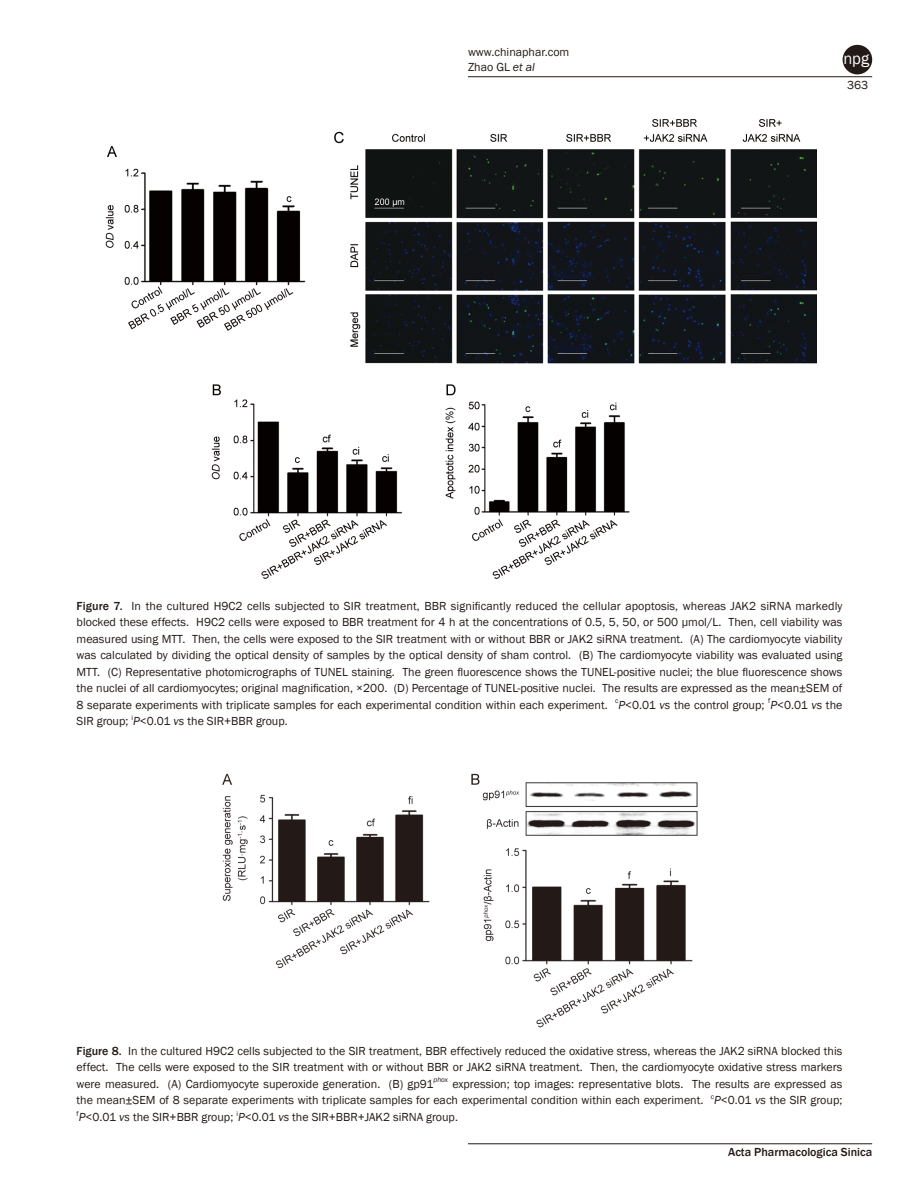
<style>
.page{position:relative;width:919px;height:1195px;background:#fff}
.page>*{position:absolute;margin:0;border:0;box-sizing:border-box;transform-origin:0 0}
.t1{font:16.5px "Franklin Gothic";color:#fff}
.图表注{font:12px/16.5px "Franklin Gothic";color:#231916;text-align:justify}
.t2{font:500 12px "Franklin Gothic";color:#231916}
.s1{font-style:italic}
.s2{font-weight:500}
</style>
<div class="page">
<hr style="left:468px;top:76px;width:404px;height:1px;background:#231916">
<hr style="left:468px;top:1143px;width:404px;height:1px;background:#231916">
<div style="left:842px;top:45px;width:30px;height:29px;background:#231916;border-radius:50%"></div>
<img style="left:222px;top:773px;width:476px;height:255px">
<img style="left:105px;top:119px;width:711px;height:460px">
<p class="图表注" style="left:468px;top:45px;width:103px;line-height:15px">www.chinaphar.com<br>Zhao GL <span class="s1">et al</span></p>
<h1 class="t1" style="left:843px;top:48px;width:27px">npg</h1>
<p class="图表注" style="left:847px;top:77px;width:23px">363</p>
<p class="图表注" style="left:77px;top:597px;width:767px"><span class="s2">Figure 7.</span> In the cultured H9C2 cells subjected to SIR treatment, BBR significantly reduced the cellular apoptosis, whereas JAK2 siRNA markedly blocked these effects. H9C2 cells were exposed to BBR treatment for 4 h at the concentrations of 0.5, 5, 50, or 500 μmol/L. Then, cell viability was measured using MTT. Then, the cells were exposed to the SIR treatment with or without BBR or JAK2 siRNA treatment. (A) The cardiomyocyte viability was calculated by dividing the optical density of samples by the optical density of sham control. (B) The cardiomyocyte viability was evaluated using MTT. (C) Representative photomicrographs of TUNEL staining. The green fluorescence shows the TUNEL-positive nuclei; the blue fluorescence shows the nuclei of all cardiomyocytes; original magnification, ×200. (D) Percentage of TUNEL-positive nuclei. The results are expressed as the mean±SEM of 8 separate experiments with triplicate samples for each experimental condition within each experiment. <sup>c</sup><span class="s1">P</span>&lt;0.01 <span class="s1">vs</span> the control group; <sup>f</sup><span class="s1">P</span>&lt;0.01 <span class="s1">vs</span> the SIR group; <sup>i</sup><span class="s1">P</span>&lt;0.01 <span class="s1">vs</span> the SIR+BBR group.</p>
<p class="图表注" style="left:77px;top:1043px;width:767px"><span class="s2">Figure 8.</span> In the cultured H9C2 cells subjected to the SIR treatment, BBR effectively reduced the oxidative stress, whereas the JAK2 siRNA blocked this effect. The cells were exposed to the SIR treatment with or without BBR or JAK2 siRNA treatment. Then, the cardiomyocyte oxidative stress markers were measured. (A) Cardiomyocyte superoxide generation. (B) gp91<sup>phox</sup> expression; top images: representative blots. The results are expressed as the mean±SEM of 8 separate experiments with triplicate samples for each experimental condition within each experiment. <sup>c</sup><span class="s1">P</span>&lt;0.01 <span class="s1">vs</span> the SIR group; <sup>f</sup><span class="s1">P</span>&lt;0.01 <span class="s1">vs</span> the SIR+BBR group; <sup>i</sup><span class="s1">P</span>&lt;0.01 <span class="s1">vs</span> the SIR+BBR+JAK2 siRNA group.</p>
<p class="t2" style="left:728px;top:1144px;width:145px">Acta Pharmacologica Sinica</p>
</div>
